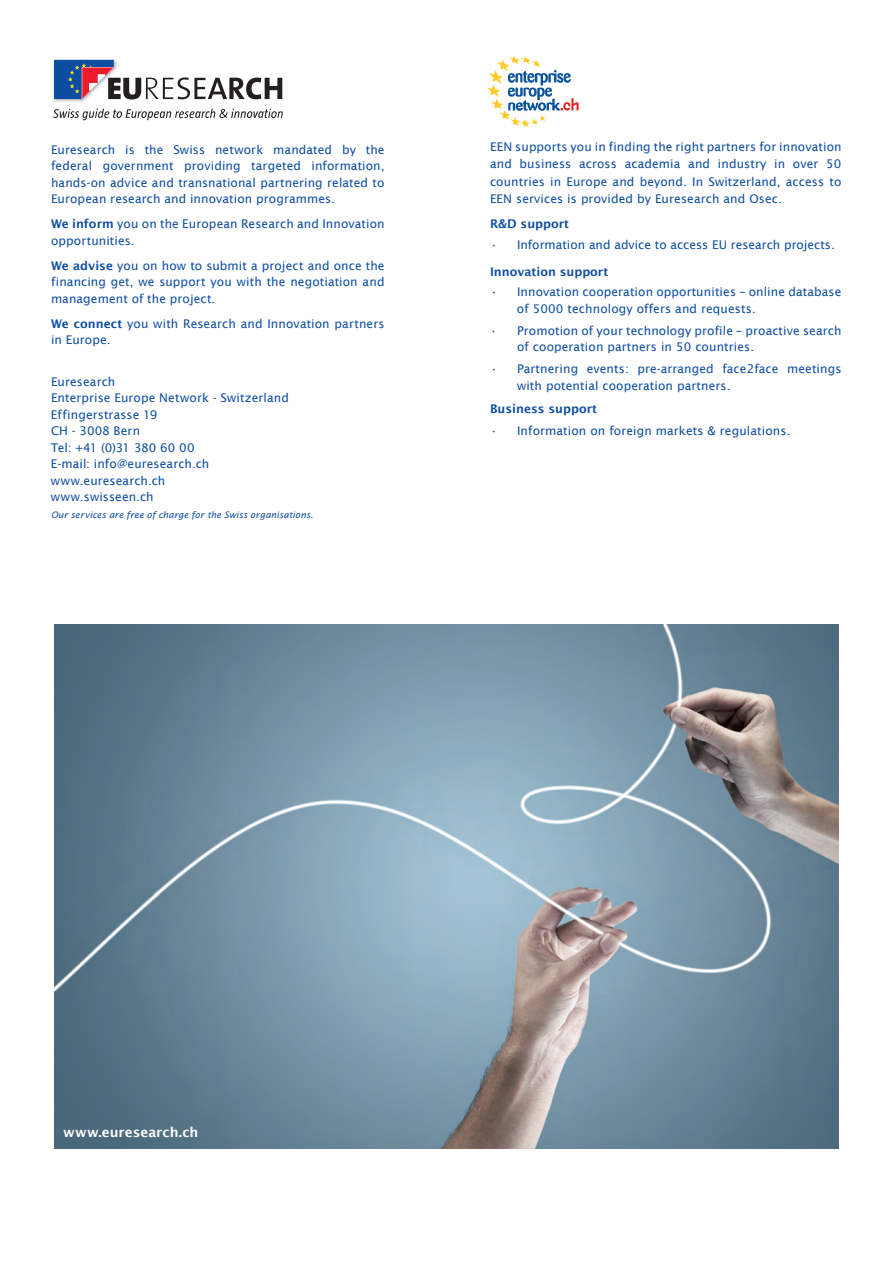
<style>
.page{position:relative;width:893px;height:1263px;background:#fff}
.page>*{position:absolute;margin:0;border:0;box-sizing:border-box;transform-origin:0 0}
.t1{font:600 13.5px "Lucida Sans";color:#fff}
.t2{font:12px/16.5px "Lucida Sans";letter-spacing:.01em;color:#0d4da1}
.t3{font:600 12px "Lucida Sans";color:#0d4da1}
.t4{font:italic 9px "Lucida Sans";letter-spacing:.005em;color:#0d4da1}
.s1{font-weight:600}
</style>
<div class="page">
<img style="left:54px;top:625px;width:785px;height:523px">
<img style="left:53px;top:59px;width:64px;height:43px">
<svg style="left:54px;top:60px;width:228px;height:39px"></svg>
<svg style="left:53px;top:109px;width:230px;height:11px"></svg>
<img style="left:487px;top:56px;width:92px;height:72px">
<p class="t2" style="left:51px;top:141px;width:335px;text-align:justify">Euresearch is the Swiss network mandated by the federal government providing targeted information, hands-on advice and transnational partnering related to European research and innovation programmes.</p>
<p class="t2" style="left:51px;top:216px;width:335px"><span class="s1">We inform</span> you on the European Research and Innovation opportunities.</p>
<p class="t2" style="left:51px;top:257px;width:335px;text-align:justify"><span class="s1">We advise</span> you on how to submit a project and once the financing get, we support you with the negotiation and management of the project.</p>
<p class="t2" style="left:51px;top:315px;width:335px"><span class="s1">We connect</span> you with Research and Innovation partners in Europe.</p>
<p class="t2" style="left:51px;top:373px;width:240px">Euresearch<br>Enterprise Europe Network - Switzerland<br>Effingerstrasse 19<br>CH - 3008 Bern<br>Tel: +41 (0)31 380 60 00<br>E-mail: info@euresearch.ch www.euresearch.ch<br>www.swisseen.ch</p>
<p class="t4" style="left:51px;top:509px;width:264px">Our services are free of charge for the Swiss organisations.</p>
<p class="t2" style="left:490px;top:137px;width:353px;line-height:17.7px;text-align:justify">EEN supports you in finding the right partners for innovation and business across academia and industry in over 50 countries in Europe and beyond. In Switzerland, access to EEN services is provided by Euresearch and Osec.</p>
<p class="t3" style="left:490px;top:217px;width:81px">R&amp;D support</p>
<p class="t2" style="left:490px;top:237px;width:346px">• Information and advice to access EU research projects.</p>
<p class="t3" style="left:490px;top:265px;width:120px">Innovation support</p>
<p class="t2" style="left:517px;top:284px;width:326px;text-indent:-27px">• Innovation cooperation opportunities – online database of 5000 technology offers and requests.</p>
<p class="t2" style="left:517px;top:322px;width:326px;text-indent:-27px">• Promotion of your technology profile – proactive search of cooperation partners in 50 countries.</p>
<p class="t2" style="left:517px;top:361px;width:326px;text-indent:-27px">• Partnering events: pre-arranged face2face meetings with potential cooperation partners.</p>
<p class="t3" style="left:490px;top:402px;width:108px">Business support</p>
<p class="t2" style="left:490px;top:422px;width:302px">• Information on foreign markets &amp; regulations.</p>
<p class="t1" style="left:63px;top:1125px;width:137px">www.euresearch.ch</p>
</div>
